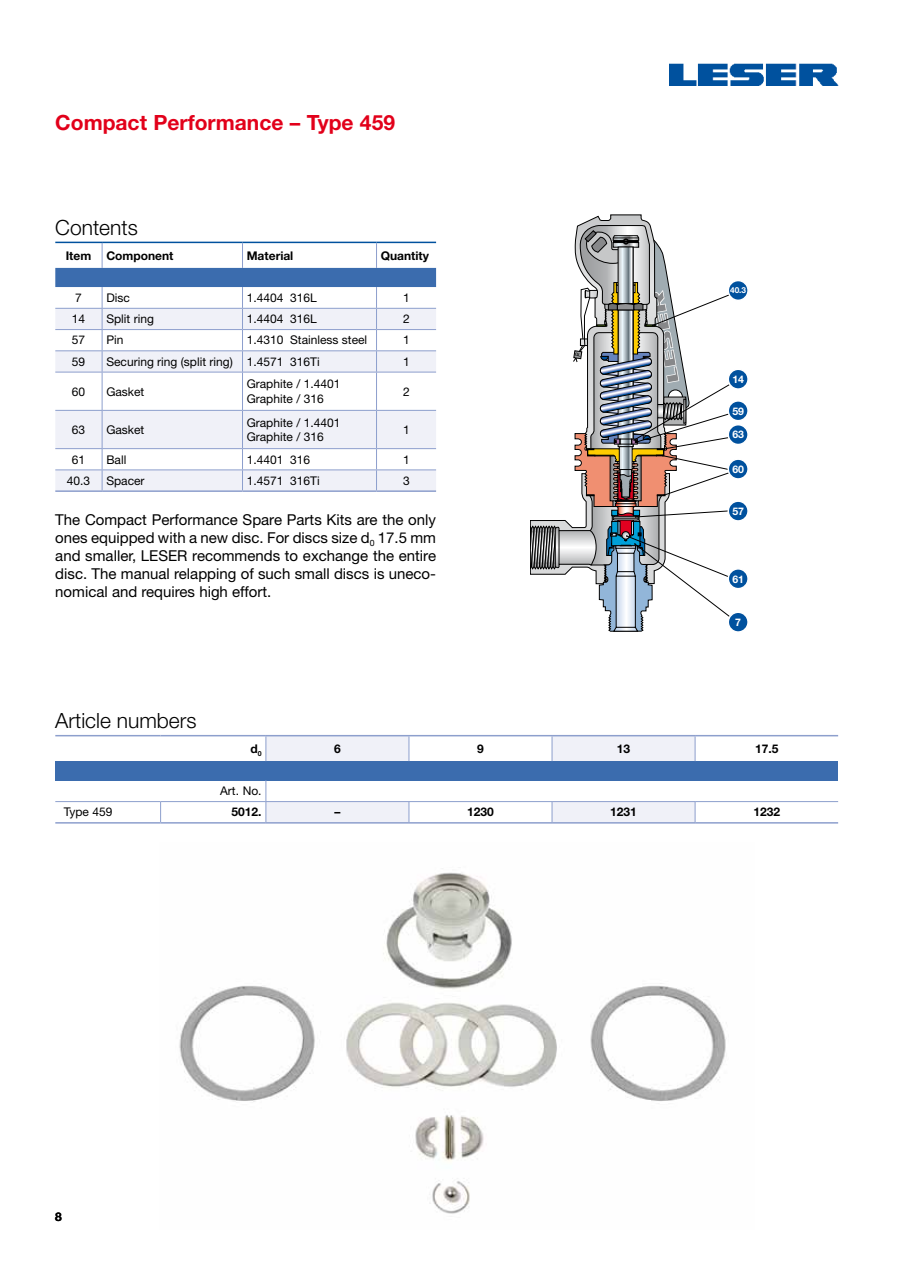
<style>
.page{position:relative;width:919px;height:1263px;background:#fff}
.page>*{position:absolute;margin:0;border:0;box-sizing:border-box;transform-origin:0 0}
.t1{font:700 21px "Helvetica Neue LT Pro";color:#e2001a}
.t2{font:300 21px "Helvetica Neue LT Pro";color:#000}
.t3{font:15px/18px "Helvetica Neue LT Pro";color:#000;text-align:justify}
.t4{font:12px/14.4px "Helvetica Neue LT Pro";color:#000}
.t5{font:700 12px "Helvetica Neue LT Pro";color:#000}
.t6{font:700 10.5px "Helvetica Neue LT Pro";color:#fff}
.t7{font:700 8.25px "Helvetica Neue LT Pro";color:#fff}
</style>
<div class="page">
<img style="left:670px;top:63px;width:168px;height:23px">
<svg style="left:55px;top:373px;width:381px;height:117px;fill:#f0f1f8"></svg>
<hr style="left:55px;top:372px;width:47px;height:1px;background:#8d9fcd">
<hr style="left:102px;top:372px;width:140px;height:1px;background:#8d9fcd">
<hr style="left:102px;top:372px;width:1px;height:38px;background:#8d9fcd">
<hr style="left:242px;top:372px;width:134px;height:1px;background:#8d9fcd">
<hr style="left:376px;top:372px;width:60px;height:1px;background:#8d9fcd">
<hr style="left:55px;top:410px;width:47px;height:1px;background:#8d9fcd">
<hr style="left:102px;top:410px;width:140px;height:1px;background:#8d9fcd">
<hr style="left:102px;top:411px;width:1px;height:37px;background:#8d9fcd">
<hr style="left:242px;top:410px;width:134px;height:1px;background:#8d9fcd">
<hr style="left:376px;top:410px;width:60px;height:1px;background:#8d9fcd">
<hr style="left:55px;top:448px;width:47px;height:1px;background:#8d9fcd">
<hr style="left:102px;top:448px;width:140px;height:1px;background:#8d9fcd">
<hr style="left:242px;top:448px;width:134px;height:1px;background:#8d9fcd">
<hr style="left:376px;top:448px;width:60px;height:1px;background:#8d9fcd">
<hr style="left:55px;top:469px;width:47px;height:1px;background:#8d9fcd">
<hr style="left:102px;top:469px;width:140px;height:1px;background:#8d9fcd">
<svg style="left:102px;top:449px;width:1px;height:41px"></svg>
<hr style="left:242px;top:469px;width:134px;height:1px;background:#8d9fcd">
<hr style="left:376px;top:469px;width:60px;height:1px;background:#8d9fcd">
<hr style="left:55px;top:242px;width:47px;height:1px;background:#00519e">
<hr style="left:102px;top:242px;width:140px;height:1px;background:#00519e">
<hr style="left:242px;top:242px;width:134px;height:1px;background:#00519e">
<hr style="left:376px;top:242px;width:60px;height:1px;background:#00519e">
<hr style="left:242px;top:372px;width:1px;height:38px;background:#8d9fcd">
<hr style="left:376px;top:372px;width:1px;height:38px;background:#8d9fcd">
<hr style="left:242px;top:411px;width:1px;height:37px;background:#8d9fcd">
<hr style="left:376px;top:411px;width:1px;height:37px;background:#8d9fcd">
<svg style="left:242px;top:449px;width:1px;height:41px"></svg>
<svg style="left:376px;top:449px;width:1px;height:41px"></svg>
<svg style="left:55px;top:243px;width:381px;height:129px"></svg>
<hr style="left:55px;top:490px;width:47px;height:2px;background:#8d9fcd">
<hr style="left:102px;top:490px;width:140px;height:2px;background:#8d9fcd">
<hr style="left:242px;top:490px;width:134px;height:2px;background:#8d9fcd">
<hr style="left:376px;top:490px;width:60px;height:2px;background:#8d9fcd">
<div style="left:55px;top:761px;width:783px;height:19px;background:#3b6cae"></div>
<hr style="left:55px;top:735px;width:106px;height:1px;background:#8d9fcd">
<hr style="left:161px;top:735px;width:105px;height:1px;background:#8d9fcd">
<hr style="left:266px;top:735px;width:143px;height:1px;background:#8d9fcd">
<hr style="left:409px;top:735px;width:143px;height:1px;background:#8d9fcd">
<hr style="left:552px;top:735px;width:143px;height:1px;background:#8d9fcd">
<hr style="left:695px;top:735px;width:143px;height:1px;background:#8d9fcd">
<hr style="left:55px;top:801px;width:106px;height:1px;background:#8d9fcd">
<hr style="left:161px;top:801px;width:105px;height:1px;background:#8d9fcd">
<svg style="left:160px;top:802px;width:1px;height:20px"></svg>
<hr style="left:695px;top:801px;width:143px;height:1px;background:#8d9fcd">
<svg style="left:265px;top:736px;width:430px;height:86px"></svg>
<hr style="left:55px;top:822px;width:106px;height:2px;background:#8d9fcd">
<hr style="left:161px;top:822px;width:105px;height:2px;background:#8d9fcd">
<hr style="left:266px;top:822px;width:143px;height:2px;background:#8d9fcd">
<hr style="left:409px;top:822px;width:143px;height:2px;background:#8d9fcd">
<hr style="left:552px;top:822px;width:143px;height:2px;background:#8d9fcd">
<hr style="left:695px;top:822px;width:143px;height:2px;background:#8d9fcd">
<svg style="left:530px;top:214px;width:199px;height:418px"></svg>
<div style="left:728px;top:369px;width:20px;height:20px;background:#00519e;border-radius:50%"></div>
<div style="left:727px;top:368px;width:21px;height:22px;border:2px solid #fff;border-radius:50%"></div>
<div style="left:728px;top:401px;width:20px;height:20px;background:#00519e;border-radius:50%"></div>
<div style="left:727px;top:400px;width:21px;height:21px;border:2px solid #fff;border-radius:50%"></div>
<div style="left:728px;top:425px;width:20px;height:19px;background:#00519e;border-radius:50%"></div>
<div style="left:727px;top:424px;width:21px;height:21px;border:2px solid #fff;border-radius:50%"></div>
<div style="left:728px;top:459px;width:20px;height:20px;background:#00519e;border-radius:50%"></div>
<div style="left:727px;top:458px;width:21px;height:22px;border:2px solid #fff;border-radius:50%"></div>
<div style="left:728px;top:501px;width:20px;height:20px;background:#00519e;border-radius:50%"></div>
<div style="left:727px;top:500px;width:21px;height:22px;border:2px solid #fff;border-radius:50%"></div>
<div style="left:728px;top:569px;width:20px;height:20px;background:#00519e;border-radius:50%"></div>
<div style="left:727px;top:568px;width:21px;height:21px;border:2px solid #fff;border-radius:50%"></div>
<div style="left:728px;top:612px;width:20px;height:20px;background:#00519e;border-radius:50%"></div>
<div style="left:727px;top:611px;width:21px;height:22px;border:2px solid #fff;border-radius:50%"></div>
<div style="left:728px;top:281px;width:20px;height:19px;background:#00519e;border-radius:50%"></div>
<div style="left:727px;top:280px;width:21px;height:21px;border:2px solid #fff;border-radius:50%"></div>
<img style="left:179px;top:872px;width:547px;height:342px">
<h1 class="t1" style="left:55px;top:109px;width:341px">Compact Performance – Type 459</h1>
<h1 class="t2" style="left:55px;top:214px;width:84px">Contents</h1>
<p class="t5" style="left:66px;top:248px;width:27px">Item</p>
<p class="t5" style="left:106px;top:248px;width:69px">Component</p>
<p class="t5" style="left:247px;top:248px;width:48px">Material</p>
<p class="t5" style="left:381px;top:248px;width:50px">Quantity</p>
<p class="t4" style="left:75px;top:290px;width:8px">7</p>
<p class="t4" style="left:106px;top:290px;width:25px">Disc</p>
<p class="t4" style="left:247px;top:290px;width:72px">1.4404 316L</p>
<p class="t4" style="left:403px;top:290px;width:8px">1</p>
<p class="t4" style="left:72px;top:311px;width:15px">14</p>
<p class="t4" style="left:106px;top:311px;width:49px">Split ring</p>
<p class="t4" style="left:247px;top:311px;width:72px">1.4404 316L</p>
<p class="t4" style="left:403px;top:311px;width:8px">2</p>
<p class="t4" style="left:72px;top:333px;width:15px">57</p>
<p class="t4" style="left:106px;top:333px;width:19px">Pin</p>
<p class="t4" style="left:247px;top:333px;width:122px">1.4310 Stainless steel</p>
<p class="t4" style="left:403px;top:333px;width:8px">1</p>
<p class="t4" style="left:72px;top:354px;width:15px">59</p>
<p class="t4" style="left:106px;top:354px;width:215px">Securing ring (split ring) 1.4571 316Ti</p>
<p class="t4" style="left:403px;top:354px;width:8px">1</p>
<p class="t4" style="left:72px;top:384px;width:15px">60</p>
<p class="t4" style="left:106px;top:384px;width:40px">Gasket</p>
<p class="t4" style="left:247px;top:377px;width:95px">Graphite / 1.4401<br>Graphite / 316</p>
<p class="t4" style="left:403px;top:384px;width:8px">2</p>
<p class="t4" style="left:72px;top:422px;width:15px">63</p>
<p class="t4" style="left:106px;top:422px;width:40px">Gasket</p>
<p class="t4" style="left:247px;top:415px;width:95px">Graphite / 1.4401<br>Graphite / 316</p>
<p class="t4" style="left:403px;top:422px;width:8px">1</p>
<p class="t4" style="left:72px;top:452px;width:15px">61</p>
<p class="t4" style="left:106px;top:452px;width:21px">Ball</p>
<p class="t4" style="left:247px;top:452px;width:65px">1.4401 316</p>
<p class="t4" style="left:403px;top:452px;width:8px">1</p>
<p class="t4" style="left:67px;top:473px;width:25px">40.3</p>
<p class="t4" style="left:106px;top:473px;width:40px">Spacer</p>
<p class="t4" style="left:247px;top:473px;width:74px">1.4571 316Ti</p>
<p class="t4" style="left:403px;top:473px;width:8px">3</p>
<p class="t3" style="left:55px;top:511px;width:382px">The Compact Performance Spare Parts Kits are the only ones equipped with a new disc. For discs size d<sub>0</sub> 17.5 mm and smaller, LESER recommends to exchange the entire disc. The manual relapping of such small discs is uneco&shy;nomical and requires high effort.</p>
<h1 class="t2" style="left:55px;top:708px;width:143px">Article numbers</h1>
<p class="t7" style="left:730px;top:285px;width:18px">40.3</p>
<p class="t6" style="left:732px;top:372px;width:13px">14</p>
<p class="t6" style="left:732px;top:404px;width:13px">59</p>
<p class="t6" style="left:732px;top:428px;width:13px">63</p>
<p class="t6" style="left:732px;top:462px;width:13px">60</p>
<p class="t6" style="left:732px;top:504px;width:13px">57</p>
<p class="t6" style="left:732px;top:572px;width:13px">61</p>
<p class="t6" style="left:735px;top:615px;width:7px">7</p>
<p class="t5" style="left:250px;top:741px;width:13px">d<sub>0</sub></p>
<p class="t5" style="left:334px;top:741px;width:8px">6</p>
<p class="t5" style="left:477px;top:741px;width:8px">9</p>
<p class="t5" style="left:616px;top:741px;width:15px">13</p>
<p class="t5" style="left:755px;top:741px;width:25px">17.5</p>
<p class="t4" style="left:220px;top:783px;width:43px">Art. No.</p>
<p class="t4" style="left:64px;top:804px;width:50px">Type 459</p>
<p class="t5" style="left:231px;top:804px;width:32px">5012.</p>
<p class="t5" style="left:334px;top:804px;width:7px">–</p>
<p class="t5" style="left:467px;top:804px;width:28px">1230</p>
<p class="t5" style="left:610px;top:804px;width:28px">1231</p>
<p class="t5" style="left:753px;top:804px;width:28px">1232</p>
<p class="t5" style="left:55px;top:1209px;width:8px">8</p>
</div>
